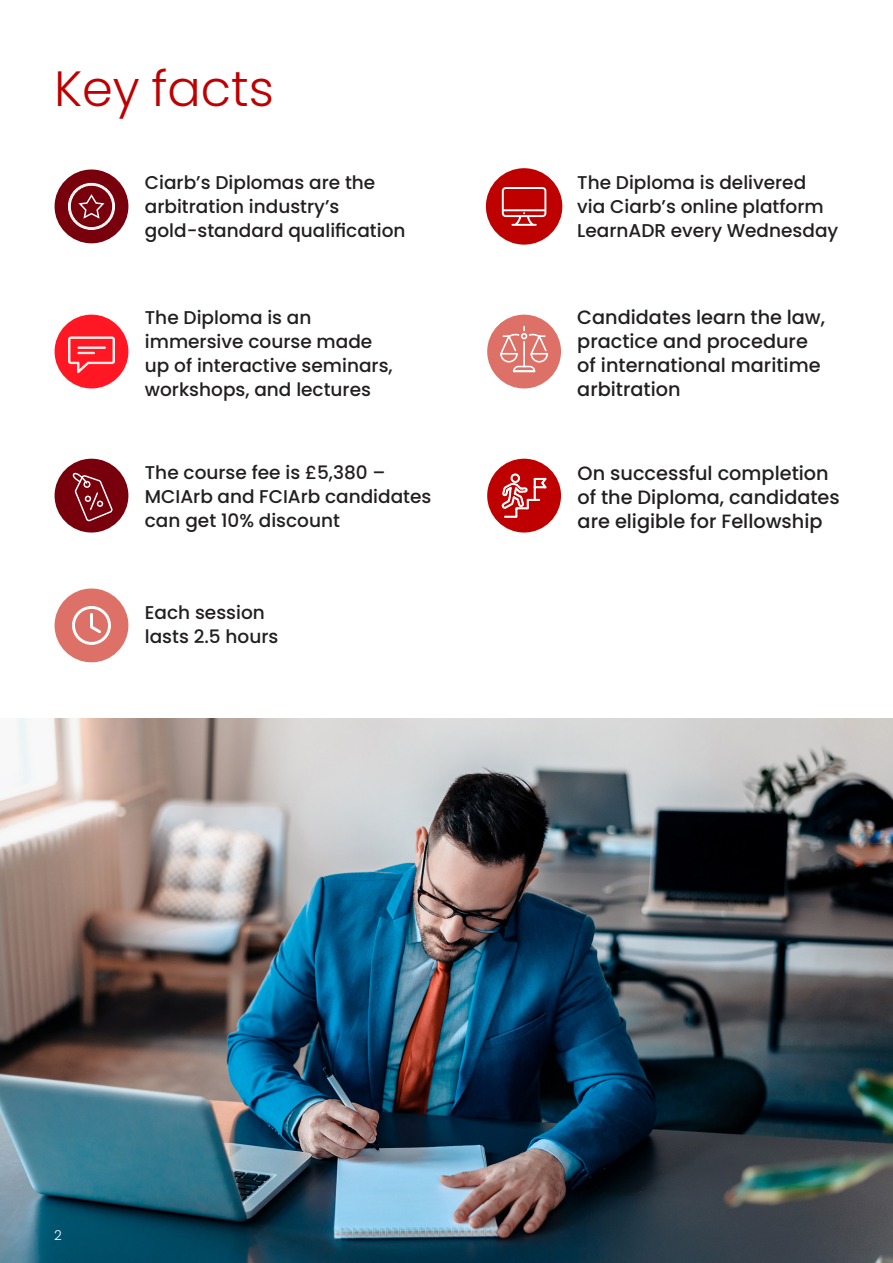
<style>
.page{position:relative;width:893px;height:1263px;background:#fff}
.page>*{position:absolute;margin:0;border:0;box-sizing:border-box;transform-origin:0 0}
.Body{font:300 49.5px "Poppins";color:#be0000}
.t1{font:500 19.35px/24.2px "Poppins";color:#231f20}
.t2{font:500 18.45px/24.2px "Poppins";color:#231f20}
.t3{font:300 13.5px "Poppins";color:#fff}
</style>
<div class="page">
<img style="left:0;top:719px;width:893px;height:544px">
<div style="left:487px;top:459px;width:74px;height:73px;background:#be0000;border-radius:50%"></div>
<svg style="left:501px;top:473px;width:45px;height:44px"></svg>
<div style="left:55px;top:459px;width:73px;height:73px;background:#77000c;border-radius:50%"></div>
<svg style="left:72px;top:472px;width:41px;height:50px"></svg>
<div style="left:55px;top:169px;width:73px;height:74px;background:#77000c;border-radius:50%"></div>
<svg style="left:68px;top:183px;width:47px;height:47px"></svg>
<div style="left:487px;top:315px;width:74px;height:73px;background:#de7167;border-radius:50%"></div>
<svg style="left:498px;top:325px;width:50px;height:48px"></svg>
<div style="left:55px;top:315px;width:73px;height:73px;background:#ff1824;border-radius:50%"></div>
<svg style="left:68px;top:336px;width:47px;height:37px"></svg>
<div style="left:486px;top:168px;width:76px;height:77px;background:#be0000;border-radius:50%"></div>
<svg style="left:502px;top:187px;width:44px;height:39px"></svg>
<div style="left:55px;top:588px;width:73px;height:74px;background:#de7167;border-radius:50%"></div>
<svg style="left:72px;top:606px;width:39px;height:39px"></svg>
<p class="Body" style="left:54px;top:60px;width:222px">Key facts</p>
<p class="t2" style="left:145px;top:170px;width:262px">Ciarb’s Diplomas are the arbitration industry’s gold-standard qualification</p>
<p class="t2" style="left:145px;top:305px;width:249px">The Diploma is an immersive course made up of interactive seminars, workshops, and lectures</p>
<p class="t2" style="left:145px;top:461px;width:288px">The course fee is £5,380 –<br>MCIArb and FCIArb candidates can get 10% discount</p>
<p class="t2" style="left:145px;top:600px;width:135px">Each session lasts 2.5 hours</p>
<p class="t2" style="left:577px;top:170px;width:263px">The Diploma is delivered via Ciarb’s online platform<br>LearnADR every Wednesday</p>
<p class="t1" style="left:577px;top:305px;width:249px">Candidates learn the law, practice and procedure of international maritime arbitration</p>
<p class="t1" style="left:578px;top:461px;width:264px">On successful completion of the Diploma, candidates are eligible for Fellowship</p>
<p class="t3" style="left:54px;top:1227px;width:9px">2</p>
</div>
